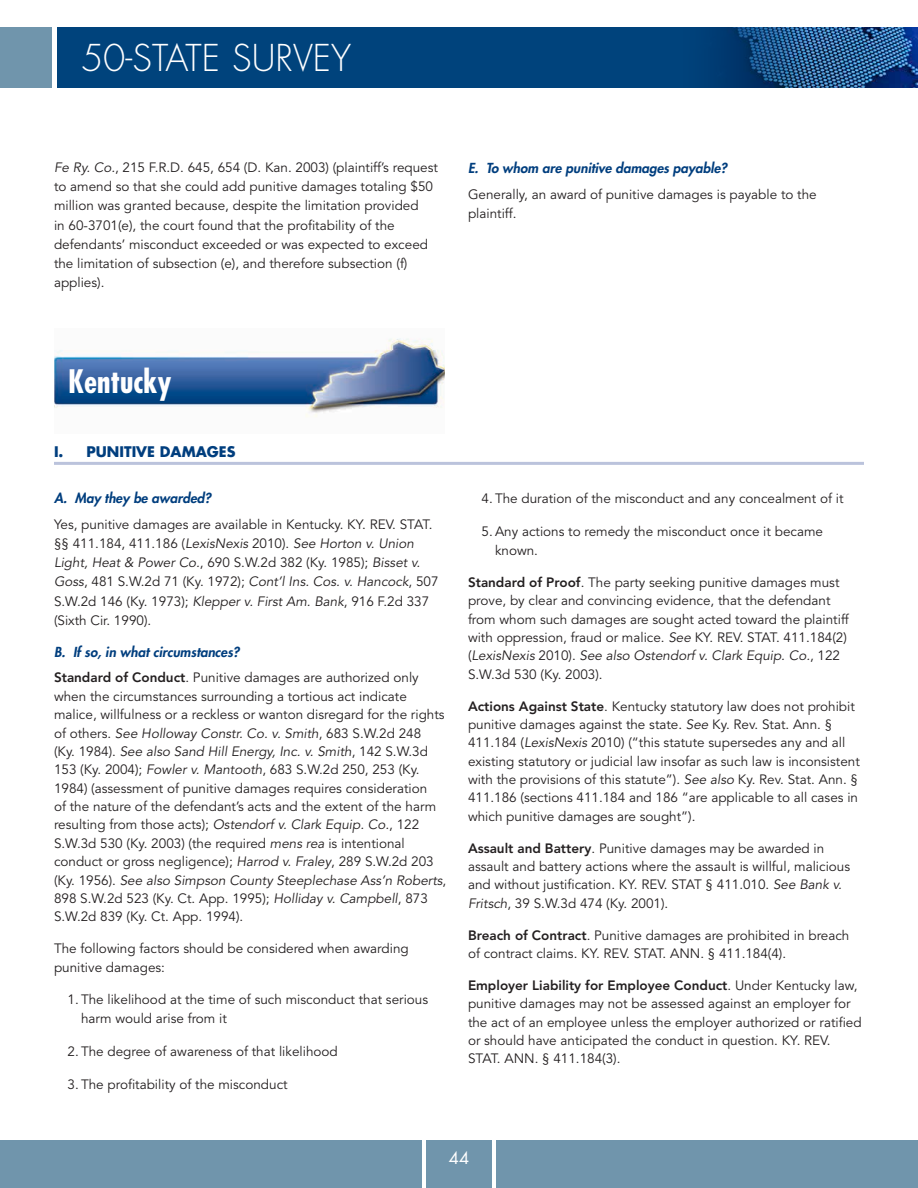
<style>
.page{position:relative;width:918px;height:1188px;background:#fff}
.page>*{position:absolute;margin:0;border:0;box-sizing:border-box;transform-origin:0 0}
.t1{font:300 36px "Futura Std";color:#fff}
.State_Heading{font:700 condensed 31.5px "Futura Std";color:#fff}
.t2{font:16.5px "Futura Std";color:#fff}
.t3{font:700 14.25px "Futura Std";color:#003e7e}
.Body_Base{font:13.5px/18.3px "Avenir LT Std";color:#231f20}
.Body_Base_123-List{font:13.5px/19.2px "Avenir LT Std";color:#231f20}
.t4{font:italic 800 13.5px "Futura Std";color:#003e7e}
.s1{font-style:italic}
.s2{font-weight:800}
</style>
<div class="page">
<div style="left:497px;top:1141px;width:421px;height:47px;background:#7095ac"></div>
<div style="left:426px;top:1141px;width:66px;height:47px;background:#7095ac"></div>
<div style="left:0;top:1141px;width:421px;height:47px;background:#7095ac"></div>
<div style="left:0;top:27px;width:52px;height:61px;background:#7095ac"></div>
<div style="left:57px;top:27px;width:861px;height:61px;background:#00437c"></div>
<img style="left:716px;top:27px;width:202px;height:61px">
<hr style="left:54px;top:462px;width:810px;height:3px;background:#bbc3dc">
<img style="left:54px;top:338px;width:391px;height:79px">
<h1 class="t1" style="left:81px;top:36px;width:272px">50-STATE SURVEY</h1>
<p class="Body_Base" style="left:54px;top:158px;width:386px;line-height:19.2px"><span class="s1">Fe Ry. Co.</span>, 215 F.R.D. 645, 654 (D. Kan. 2003) (plaintiff’s request to amend so that she could add punitive damages totaling $50 million was granted because, despite the limitation provided<br>in 60-3701(e), the court found that the profitability of the defendants’ misconduct exceeded or was expected to exceed the limitation of subsection (e), and therefore subsection (f) applies).</p>
<p class="t4" style="left:468px;top:160px;width:261px">E. To whom are punitive damages payable?</p>
<p class="Body_Base" style="left:468px;top:185px;width:350px;line-height:19.2px">Generally, an award of punitive damages is payable to the plaintiff.</p>
<p class="State_Heading" style="left:68px;top:362px;width:105px">Kentucky</p>
<p class="t3" style="left:54px;top:442px;width:183px">I. PUNITIVE DAMAGES</p>
<p class="t4" style="left:54px;top:490px;width:159px">A. May they be awarded?</p>
<p class="Body_Base" style="left:54px;top:515px;width:386px;line-height:19.2px">Yes, punitive damages are available in Kentucky. KY. REV. STAT. §§ 411.184, 411.186 (<span class="s1">LexisNexis</span> 2010). <span class="s1">See Horton v. Union Light, Heat &amp; Power Co.</span>, 690 S.W.2d 382 (Ky. 1985); <span class="s1">Bisset v.<br>Goss</span>, 481 S.W.2d 71 (Ky. 1972); <span class="s1">Cont’l Ins. Cos. v. Hancock</span>, 507<br>S.W.2d 146 (Ky. 1973); <span class="s1">Klepper v. First Am. Bank</span>, 916 F.2d 337 (Sixth Cir. 1990).</p>
<p class="t4" style="left:54px;top:644px;width:187px">B. If so, in what circumstances?</p>
<p class="Body_Base" style="left:54px;top:669px;width:394px"><span class="s2">Standard of Conduct</span>. Punitive damages are authorized only when the circumstances surrounding a tortious act indicate malice, willfulness or a reckless or wanton disregard for the rights of others. <span class="s1">See Holloway Constr. Co. v. Smith</span>, 683 S.W.2d 248<br>(Ky. 1984). <span class="s1">See also Sand Hill Energy, Inc. v. Smith</span>, 142 S.W.3d 153 (Ky. 2004); <span class="s1">Fowler v. Mantooth</span>, 683 S.W.2d 250, 253 (Ky.<br>1984) (assessment of punitive damages requires consideration<br>of the nature of the defendant’s acts and the extent of the harm resulting from those acts); <span class="s1">Ostendorf v. Clark Equip. Co.</span>, 122<br>S.W.3d 530 (Ky. 2003) (the required <span class="s1">mens rea</span> is intentional conduct or gross negligence); <span class="s1">Harrod v. Fraley</span>, 289 S.W.2d 203 (Ky. 1956). <span class="s1">See also Simpson County Steeplechase Ass’n Roberts</span>, 898 S.W.2d 523 (Ky. Ct. App. 1995); <span class="s1">Holliday v. Campbell</span>, 873<br>S.W.2d 839 (Ky. Ct. App. 1994).</p>
<p class="Body_Base" style="left:54px;top:940px;width:356px">The following factors should be considered when awarding punitive damages:</p>
<p class="Body_Base_123-List" style="left:81px;top:990px;width:349px;text-indent:-14px">1. The likelihood at the time of such misconduct that serious harm would arise from it</p>
<p class="Body_Base_123-List" style="left:68px;top:1042px;width:272px">2. The degree of awareness of that likelihood</p>
<p class="Body_Base_123-List" style="left:68px;top:1075px;width:222px">3. The profitability of the misconduct</p>
<p class="Body_Base_123-List" style="left:482px;top:489px;width:364px">4. The duration of the misconduct and any concealment of it</p>
<p class="Body_Base_123-List" style="left:495px;top:522px;width:330px;text-indent:-14px">5. Any actions to remedy the misconduct once it became known.</p>
<p class="Body_Base" style="left:468px;top:573px;width:382px"><span class="s2">Standard of Proof</span>. The party seeking punitive damages must prove, by clear and convincing evidence, that the defendant from whom such damages are sought acted toward the plaintiff with oppression, fraud or malice. <span class="s1">See</span> KY. REV. STAT. 411.184(2) (<span class="s1">LexisNexis</span> 2010). <span class="s1">See also Ostendorf v. Clark Equip. Co.</span>, 122<br>S.W.3d 530 (Ky. 2003).</p>
<p class="Body_Base" style="left:468px;top:697px;width:393px"><span class="s2">Actions Against State</span>. Kentucky statutory law does not prohibit punitive damages against the state. <span class="s1">See</span> Ky. Rev. Stat. Ann. § 411.184 (<span class="s1">LexisNexis</span> 2010) (“this statute supersedes any and all existing statutory or judicial law insofar as such law is inconsistent with the provisions of this statute”). <span class="s1">See also</span> Ky. Rev. Stat. Ann. § 411.186 (sections 411.184 and 186 “are applicable to all cases in which punitive damages are sought”).</p>
<p class="Body_Base" style="left:468px;top:839px;width:384px"><span class="s2">Assault and Battery</span>. Punitive damages may be awarded in assault and battery actions where the assault is willful, malicious and without justification. KY. REV. STAT § 411.010. <span class="s1">See Bank v.<br>Fritsch</span>, 39 S.W.3d 474 (Ky. 2001).</p>
<p class="Body_Base" style="left:468px;top:926px;width:383px"><span class="s2">Breach of Contract</span>. Punitive damages are prohibited in breach of contract claims. KY. REV. STAT. ANN. § 411.184(4).</p>
<p class="Body_Base" style="left:468px;top:976px;width:395px"><span class="s2">Employer Liability for Employee Conduct</span>. Under Kentucky law, punitive damages may not be assessed against an employer for the act of an employee unless the employer authorized or ratified or should have anticipated the conduct in question. KY. REV.<br>STAT. ANN. § 411.184(3).</p>
<p class="t2" style="left:449px;top:1147px;width:22px">44</p>
</div>
